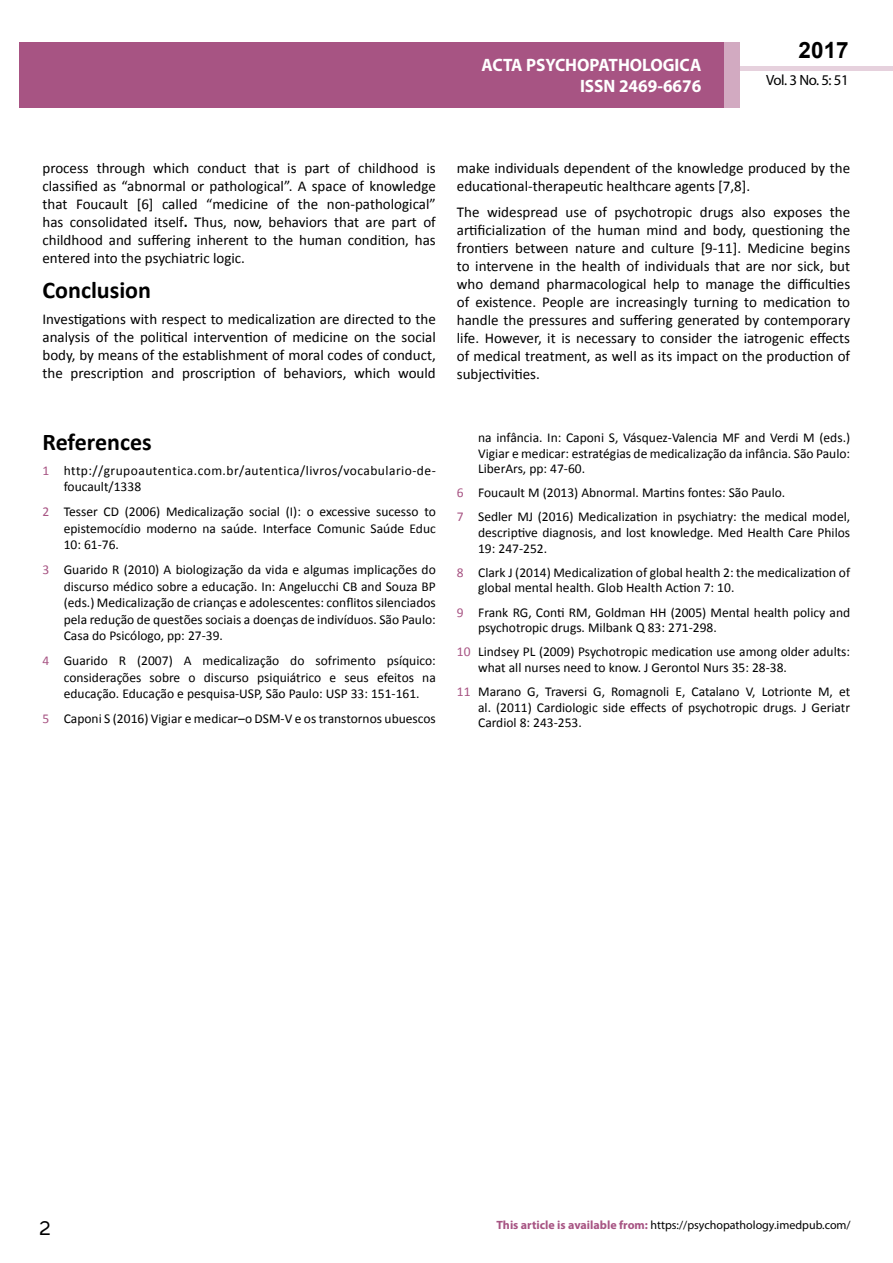
<style>
.page{position:relative;width:893px;height:1263px;background:#fff}
.page>*{position:absolute;margin:0;border:0;box-sizing:border-box;transform-origin:0 0}
.t1{font:25.5px "Tunga";color:#000}
.t2{font:700 24px "Calibri";color:#000}
.t3{font:700 22.5px "Arial";color:#000}
.t4{font:700 18px/21.6px "Myriad Pro";color:#fff;text-align:right;scale:.96 1}
.t5{font:15px/18px "Calibri";color:#000;text-align:justify}
.t6{font:14.85px "Myriad Pro";letter-spacing:-.03em;color:#000}
.t7{font:13.5px/16.5px "Calibri";color:#000;text-align:justify}
.t8{font:13.5px/16.5px "Calibri";letter-spacing:.035em;color:#000}
.t9{font:12px "Myriad Pro";color:#000}
.s1{font-weight:700}
.s2{color:#a75483}
.s3{font-weight:700;color:#a75483}
</style>
<div class="page">
<div style="left:722px;top:66px;width:171px;height:5px;background:#e6d1dd"></div>
<div style="left:19px;top:42px;width:706px;height:66px;background:#a75483"></div>
<div style="left:725px;top:43px;width:15px;height:65px;background:#d2aac1"></div>
<h3 class="t4" style="left:482px;top:53px;width:230px">ACTA PSYCHOPATHOLOGICA<br>ISSN 2469-6676</h3>
<h3 class="t3" style="left:799px;top:35px;width:52px">2017</h3>
<p class="t6" style="left:766px;top:71px;width:84px">Vol. 3 No. 5: 51</p>
<p class="t5" style="left:43px;top:159px;width:395px">process through which conduct that is part of childhood is classified as “abnormal or pathological”. A space of knowledge that Foucault [6] called “medicine of the non-pathological” has consolidated itself<span class="s1">.</span> Thus, now, behaviors that are part of childhood and suffering inherent to the human condition, has entered into the psychiatric logic.</p>
<h2 class="t2" style="left:43px;top:274px;width:110px">Conclusion</h2>
<p class="t5" style="left:43px;top:310px;width:395px">Investigations with respect to medicalization are directed to the analysis of the political intervention of medicine on the social body, by means of the establishment of moral codes of conduct, the prescription and proscription of behaviors, which would</p>
<h2 class="t2" style="left:43px;top:427px;width:111px">References</h2>
<p class="t8" style="left:64px;top:462px;width:374px;text-indent:-21px"><span class="s2">1</span> http://grupoautentica.com.br/autentica/livros/vocabulario-de&shy;foucault/1338</p>
<p class="t7" style="left:64px;top:504px;width:374px;text-indent:-21px"><span class="s2">2</span> Tesser CD (2006) Medicalização social (I): o excessive sucesso to epistemocídio moderno na saúde. Interface Comunic Saúde Educ 10: 61-76.</p>
<p class="t7" style="left:64px;top:562px;width:374px;text-indent:-21px"><span class="s2">3</span> Guarido R (2010) A biologização da vida e algumas implicações do discurso médico sobre a educação. In: Angelucchi CB and Souza BP (eds.) Medicalização de crianças e adolescentes: conflitos silenciados pela redução de questões sociais a doenças de indivíduos. São Paulo:<br>Casa do Psicólogo, pp: 27-39.</p>
<p class="t7" style="left:64px;top:653px;width:374px;text-indent:-21px"><span class="s2">4</span> Guarido R (2007) A medicalização do sofrimento psíquico: considerações sobre o discurso psiquiátrico e seus efeitos na educação. Educação e pesquisa-USP, São Paulo: USP 33: 151-161.</p>
<p class="t7" style="left:43px;top:711px;width:395px"><span class="s2">5</span> Caponi S (2016) Vigiar e medicar–o DSM-V e os transtornos ubuescos</p>
<p class="t5" style="left:457px;top:159px;width:395px">make individuals dependent of the knowledge produced by the educational-therapeutic healthcare agents [7,8].</p>
<p class="t5" style="left:457px;top:203px;width:395px">The widespread use of psychotropic drugs also exposes the artificialization of the human mind and body, questioning the frontiers between nature and culture [9-11]. Medicine begins to intervene in the health of individuals that are nor sick, but who demand pharmacological help to manage the difficulties of existence. People are increasingly turning to medication to handle the pressures and suffering generated by contemporary life. However, it is necessary to consider the iatrogenic effects of medical treatment, as well as its impact on the production of subjectivities.</p>
<p class="t7" style="left:478px;top:430px;width:374px;line-height:15.6px">na infância. In: Caponi S, Vásquez-Valencia MF and Verdi M (eds.)<br>Vigiar e medicar: estratégias de medicalização da infância. São Paulo:<br>LiberArs, pp: 47-60.</p>
<p class="t7" style="left:457px;top:481px;width:395px;line-height:24.2px"><span class="s2">6</span> Foucault M (2013) Abnormal. Martins fontes: São Paulo.<br><span class="s2">7</span> Sedler MJ (2016) Medicalization in psychiatry: the medical model,</p>
<p class="t7" style="left:478px;top:525px;width:374px;line-height:15.6px">descriptive diagnosis, and lost knowledge. Med Health Care Philos<br>19: 247-252.</p>
<p class="t7" style="left:478px;top:564px;width:374px;line-height:15.6px;text-indent:-21px"><span class="s2">8</span> Clark J (2014) Medicalization of global health 2: the medicalization of global mental health. Glob Health Action 7: 10.</p>
<p class="t7" style="left:478px;top:604px;width:374px;line-height:15.6px;text-indent:-21px"><span class="s2">9</span> Frank RG, Conti RM, Goldman HH (2005) Mental health policy and psychotropic drugs. Milbank Q 83: 271-298.</p>
<p class="t7" style="left:478px;top:644px;width:374px;line-height:15.6px;text-indent:-21px"><span class="s2">10</span> Lindsey PL (2009) Psychotropic medication use among older adults: what all nurses need to know. J Gerontol Nurs 35: 28-38.</p>
<p class="t7" style="left:478px;top:684px;width:374px;line-height:15.6px;text-indent:-21px"><span class="s2">11</span> Marano G, Traversi G, Romagnoli E, Catalano V, Lotrionte M, et al. (2011) Cardiologic side effects of psychotropic drugs. J Geriatr Cardiol 8: 243-253.</p>
<h1 class="t1" style="left:39px;top:1211px;width:13px">2</h1>
<p class="t9" style="left:497px;top:1218px;width:356px"><span class="s3">This article is available from:</span> https://psychopathology.imedpub.com/</p>
</div>
